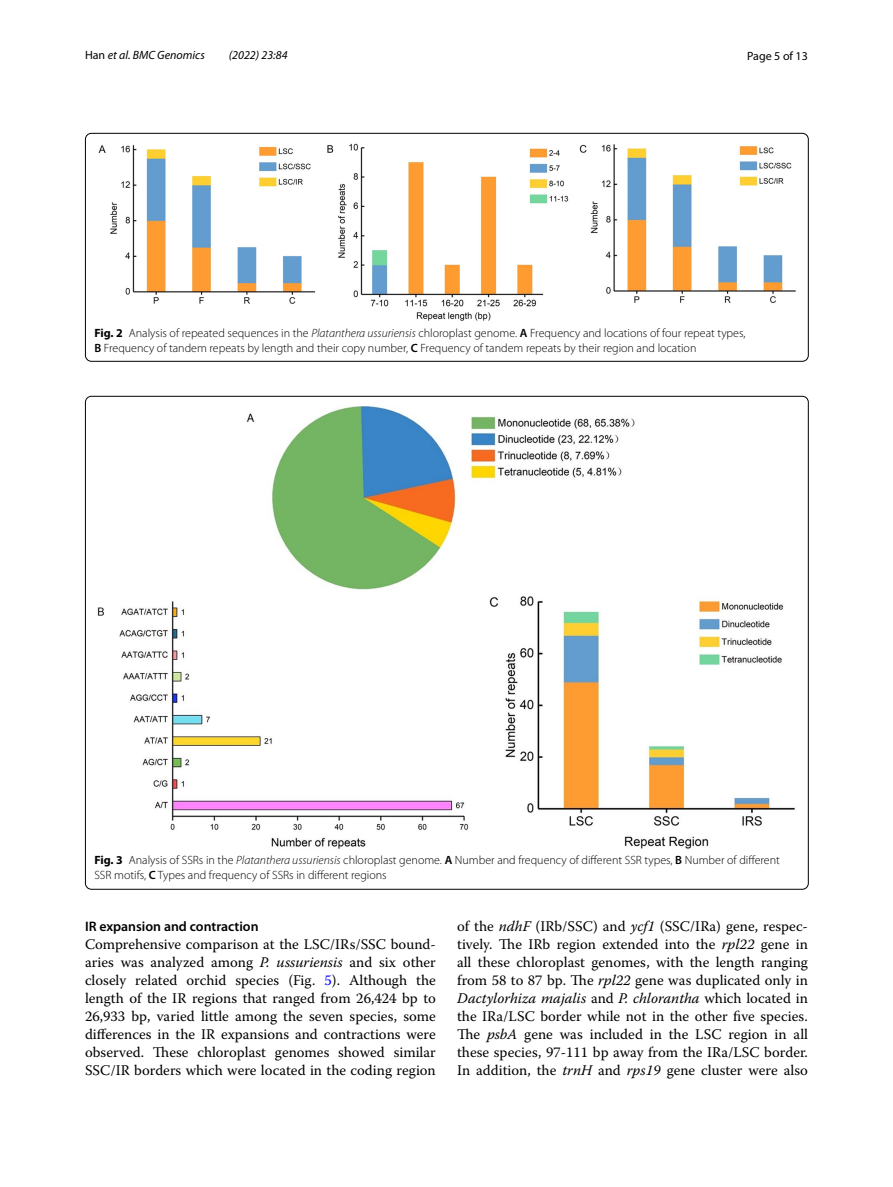
<style>
.page{position:relative;width:893px;height:1187px;background:#fff}
.page>*{position:absolute;margin:0;border:0;box-sizing:border-box;transform-origin:0 0}
.t1{font:14.7px/18px "Warnock Pro";color:#000;text-align:justify}
.t2{font:600 13.8px "Myriad Pro";color:#000}
.t3{font:300 12px/15px "Myriad Pro";color:#000}
.t4{font:italic 12px "Myriad Pro";color:#000}
.t5{font:12px "Myriad Pro";color:#000}
.s1{font-style:normal}
.s2{font-weight:700}
.s3{font-style:italic}
.s4{font-weight:600}
.s5{color:#00f}
</style>
<div class="page">
<img style="left:98px;top:143px;width:698px;height:178px">
<div style="left:85px;top:133px;width:723px;height:228px;border:1px solid #000;border-radius:6px"></div>
<img style="left:97px;top:406px;width:698px;height:443px">
<p class="t4" style="left:85px;top:48px;width:121px"><span class="s1">Han</span> et al. BMC Genomics</p>
<p class="t4" style="left:229px;top:48px;width:60px">(2022) 23:84</p>
<p class="t5" style="left:747px;top:48px;width:62px">Page 5 of 13</p>
<p class="t3" style="left:94px;top:325px;width:653px"><span class="s2">Fig. 2</span> Analysis of repeated sequences in the <span class="s3">Platanthera ussuriensis</span> chloroplast genome. <span class="s4">A</span> Frequency and locations of four repeat types,<br><span class="s4">B</span> Frequency of tandem repeats by length and their copy number, <span class="s4">C</span> Frequency of tandem repeats by their region and location</p>
<p class="t3" style="left:94px;top:852px;width:687px"><span class="s2">Fig. 3</span> Analysis of SSRs in the <span class="s3">Platanthera ussuriensis</span> chloroplast genome. <span class="s4">A</span> Number and frequency of different SSR types, <span class="s4">B</span> Number of different<br>SSR motifs, <span class="s4">C</span> Types and frequency of SSRs in different regions</p>
<p class="t2" style="left:85px;top:917px;width:175px">IR expansion and contraction</p>
<p class="t1" style="left:85px;top:934px;width:352px">Comprehensive comparison at the LSC/IRs/SSC bound&shy;aries was analyzed among <span class="s3">P. ussuriensis</span> and six other closely related orchid species (Fig. <span class="s5">5</span>). Although the length of the IR regions that ranged from 26,424 bp to 26,933 bp, varied little among the seven species, some differences in the IR expansions and contractions were observed. These chloroplast genomes showed similar SSC/IR borders which were located in the coding region</p>
<p class="t1" style="left:457px;top:916px;width:352px">of the <span class="s3">ndhF</span> (IRb/SSC) and <span class="s3">ycf1</span> (SSC/IRa) gene, respec&shy;tively. The IRb region extended into the <span class="s3">rpl22</span> gene in all these chloroplast genomes, with the length ranging from 58 to 87 bp. The <span class="s3">rpl22</span> gene was duplicated only in <span class="s3">Dactylorhiza majalis</span> and <span class="s3">P. chlorantha</span> which located in the IRa/LSC border while not in the other five species.<br>The <span class="s3">psbA</span> gene was included in the LSC region in all these species, 97-111 bp away from the IRa/LSC border.<br>In addition, the <span class="s3">trnH</span> and <span class="s3">rps19</span> gene cluster were also</p>
</div>
